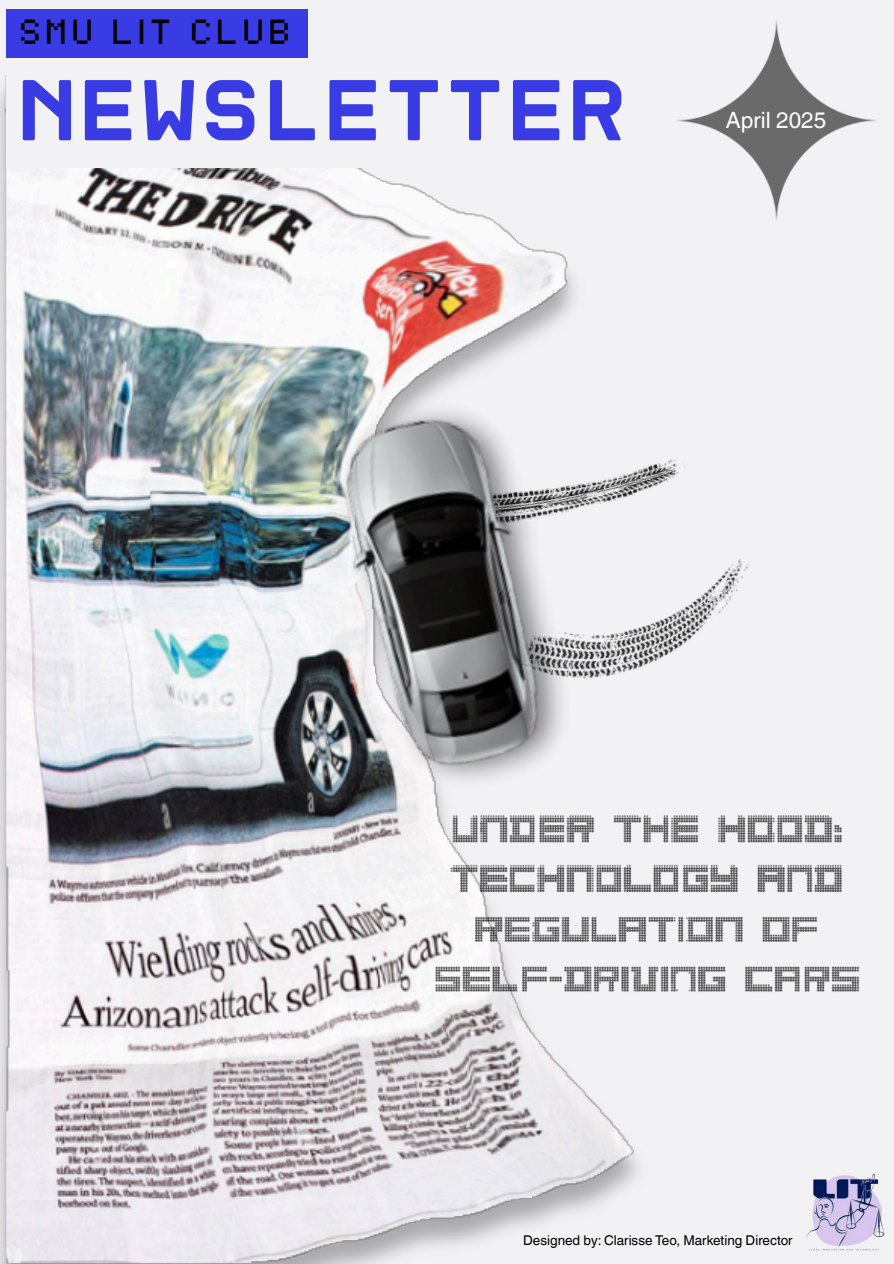
<style>
.page{position:relative;width:894px;height:1264px;background:#fff}
.page>*{position:absolute;margin:0;border:0;box-sizing:border-box;transform-origin:0 0}
.t1{font:700 87.75px "Disket Mono";color:#393be5}
.t2{font:34.95px "Retropix";letter-spacing:.15em;color:#000}
.t3{font:22.5px "Helvetica World";color:#fff}
.t4{font:13.5px "Helvetica World";color:#000}
</style>
<div class="page">
<div style="left:0;top:0;width:893px;height:1263px;background:#f2f1f3"></div>
<img style="left:0;top:74px;width:638px;height:1189px">
<img style="left:725px;top:559px;width:24px;height:48px">
<img style="left:193px;top:301px;width:532px;height:592px">
<img style="left:806px;top:1173px;width:79px;height:78px">
<img style="left:676px;top:20px;width:201px;height:201px">
<img style="left:428px;top:810px;width:432px;height:187px">
<div style="left:6px;top:9px;width:302px;height:48px;background:#393be5"></div>
<div style="left:6px;top:58px;width:632px;height:110px;background:#f2f1f3"></div>
<p class="t2" style="left:19px;top:16px;width:272px">SMU LIT CLUB</p>
<p class="t1" style="left:16px;top:63px;width:613px">NEWSLETTER</p>
<h2 class="t3" style="left:725px;top:107px;width:102px">April 2025</h2>
<h3 class="t4" style="left:523px;top:1232px;width:271px">Designed by: Clarisse Teo, Marketing Director</h3>
</div>
